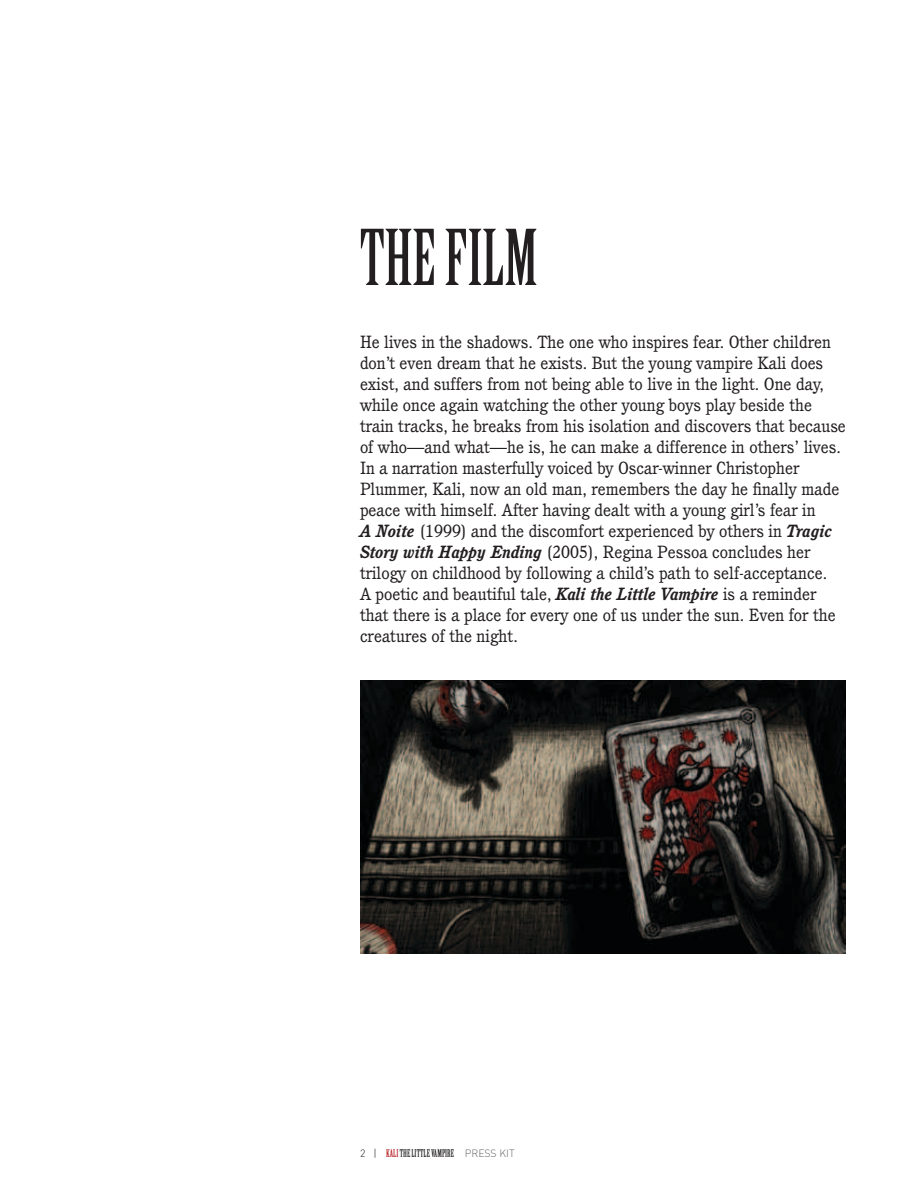
<style>
.page{position:relative;width:918px;height:1188px;background:#fff}
.page>*{position:absolute;margin:0;border:0;box-sizing:border-box;transform-origin:0 0}
.t1{font:75px "Birch";color:#231f20}
.t2{font:17.25px/21px "Cushing";color:#231f20}
.t3{font:10.5px "Birch";color:#231f20}
.t4{font:300 10.5px "DIN";color:#636466}
.s1{font-weight:700;font-style:italic}
.s2{font-family:"DIN";font-weight:300}
.s3{color:#b61d22}
.s4{font-family:"Birch";font-weight:400;color:#231f20}
</style>
<div class="page">
<img style="left:360px;top:681px;width:486px;height:273px">
<h1 class="t1" style="left:360px;top:219px;width:109px">THE FILM</h1>
<p class="t2" style="left:360px;top:331px;width:487px">He lives in the shadows. The one who inspires fear. Other children don’t even dream that he exists. But the young vampire Kali does exist, and suffers from not being able to live in the light. One day, while once again watching the other young boys play beside the train tracks, he breaks from his isolation and discovers that because of who—and what—he is, he can make a difference in others’ lives.<br>In a narration masterfully voiced by Oscar-winner Christopher Plummer, Kali, now an old man, remembers the day he finally made peace with himself. After having dealt with a young girl’s fear in<br><span class="s1">A Noite</span> (1999) and the discomfort experienced by others in <span class="s1">Tragic Story with Happy Ending</span> (2005), Regina Pessoa concludes her trilogy on childhood by following a child’s path to self-acceptance.<br>A poetic and beautiful tale, <span class="s1">Kali the Little Vampire</span> is a reminder that there is a place for every one of us under the sun. Even for the creatures of the night.</p>
<p class="t3" style="left:360px;top:1148px;width:56px"><span class="s2">2 |</span> <span class="s3">KALI</span> THE LITTLE</p>
<p class="t4" style="left:431px;top:1147px;width:85px"><span class="s4">VAMPIRE</span> PRESS KIT</p>
</div>
